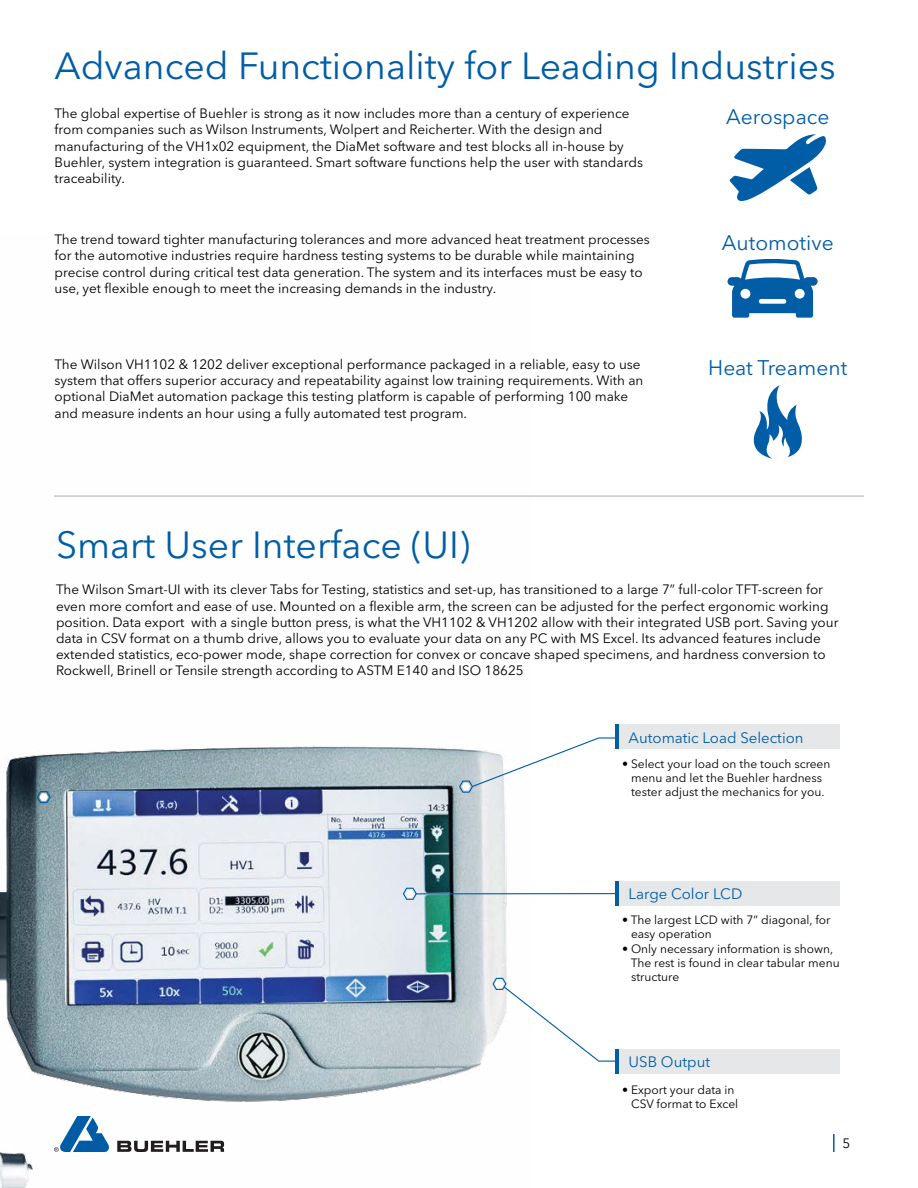
<style>
.page{position:relative;width:918px;height:1188px;background:#fff}
.page>*{position:absolute;margin:0;border:0;box-sizing:border-box;transform-origin:0 0}
.t1{font:37.5px "Avenir Next LT Pro";color:#005da6}
.t2{font:21px "Avenir Next LT Pro";color:#005da6}
.t3{font:15px "Avenir Next LT Pro";color:#005da6}
.t4{font:13.5px/16.2px "Avenir Next LT Pro";color:#000}
.t5{font:12px/14.4px "Avenir Next LT Pro";color:#000}
</style>
<div class="page">
<svg style="left:833px;top:1134px;width:2px;height:18px"></svg>
<img style="left:0;top:746px;width:507px;height:442px">
<div style="left:619px;top:724px;width:220px;height:25px;background:#e6e7e8"></div>
<hr style="left:616px;top:724px;width:3px;height:25px;background:#005da6">
<div style="left:619px;top:882px;width:220px;height:24px;background:#e6e7e8"></div>
<hr style="left:616px;top:882px;width:3px;height:24px;background:#005da6">
<div style="left:619px;top:1049px;width:220px;height:24px;background:#e6e7e8"></div>
<hr style="left:616px;top:1049px;width:3px;height:24px;background:#005da6">
<svg style="left:36px;top:790px;width:15px;height:14px"></svg>
<svg style="left:492px;top:977px;width:124px;height:85px"></svg>
<svg style="left:402px;top:887px;width:214px;height:13px"></svg>
<svg style="left:458px;top:737px;width:158px;height:56px"></svg>
<hr style="left:54px;top:495px;width:810px;height:2px;background:#cac8c7">
<svg style="left:729px;top:134px;width:97px;height:67px"></svg>
<svg style="left:727px;top:259px;width:91px;height:59px"></svg>
<svg style="left:754px;top:385px;width:48px;height:74px"></svg>
<h1 class="t1" style="left:55px;top:43px;width:783px">Advanced Functionality for Leading Industries</h1>
<p class="t4" style="left:55px;top:105px;width:577px">The global expertise of Buehler is strong as it now includes more than a century of experience</p>
<h2 class="t2" style="left:726px;top:104px;width:105px">Aerospace</h2>
<p class="t4" style="left:55px;top:122px;width:590px">from companies such as Wilson Instruments, Wolpert and Reicherter. With the design and manufacturing of the VH1x02 equipment, the DiaMet software and test blocks all in-house by Buehler, system integration is guaranteed. Smart software functions help the user with standards traceability.</p>
<p class="t4" style="left:55px;top:231px;width:597px">The trend toward tighter manufacturing tolerances and more advanced heat treatment processes</p>
<h2 class="t2" style="left:722px;top:230px;width:113px">Automotive</h2>
<p class="t4" style="left:55px;top:248px;width:590px">for the automotive industries require hardness testing systems to be durable while maintaining precise control during critical test data generation. The system and its interfaces must be easy to use, yet flexible enough to meet the increasing demands in the industry.</p>
<p class="t4" style="left:55px;top:356px;width:590px">The Wilson VH1102 &amp; 1202 deliver exceptional performance packaged in a reliable, easy to use system that offers superior accuracy and repeatability against low training requirements. With an optional DiaMet automation package this testing platform is capable of performing 100 make and measure indents an hour using a fully automated test program.</p>
<h1 class="t1" style="left:56px;top:522px;width:416px">Smart User Interface (UI)</h1>
<h2 class="t2" style="left:708px;top:355px;width:141px">Heat Treament</h2>
<p class="t4" style="left:56px;top:581px;width:784px">The Wilson Smart-UI with its clever Tabs for Testing, statistics and set-up, has transitioned to a large 7” full-color TFT-screen for even more comfort and ease of use. Mounted on a flexible arm, the screen can be adjusted for the perfect ergonomic working position. Data export with a single button press, is what the VH1102 &amp; VH1202 allow with their integrated USB port. Saving your data in CSV format on a thumb drive, allows you to evaluate your data on any PC with MS Excel. Its advanced features include extended statistics, eco-power mode, shape correction for convex or concave shaped specimens, and hardness conversion to Rockwell, Brinell or Tensile strength according to ASTM E140 and ISO 18625</p>
<p class="t3" style="left:629px;top:729px;width:177px">Automatic Load Selection</p>
<p class="t5" style="left:622px;top:756px;width:210px;text-align:center">• Select your load on the touch screen menu and let the Buehler hardness tester adjust the mechanics for you.</p>
<p class="t3" style="left:629px;top:885px;width:115px">Large Color LCD</p>
<p class="t5" style="left:631px;top:912px;width:201px;text-indent:-9px">• The largest LCD with 7” diagonal, for easy operation</p>
<p class="t5" style="left:631px;top:941px;width:210px;text-indent:-9px">• Only necessary information is shown,<br>The rest is found in clear tabular menu structure</p>
<p class="t3" style="left:629px;top:1053px;width:83px">USB Output</p>
<p class="t5" style="left:631px;top:1082px;width:109px;text-indent:-9px">• Export your data in<br>CSV format to Excel</p>
<p class="t4" style="left:842px;top:1135px;width:9px">5</p>
</div>
